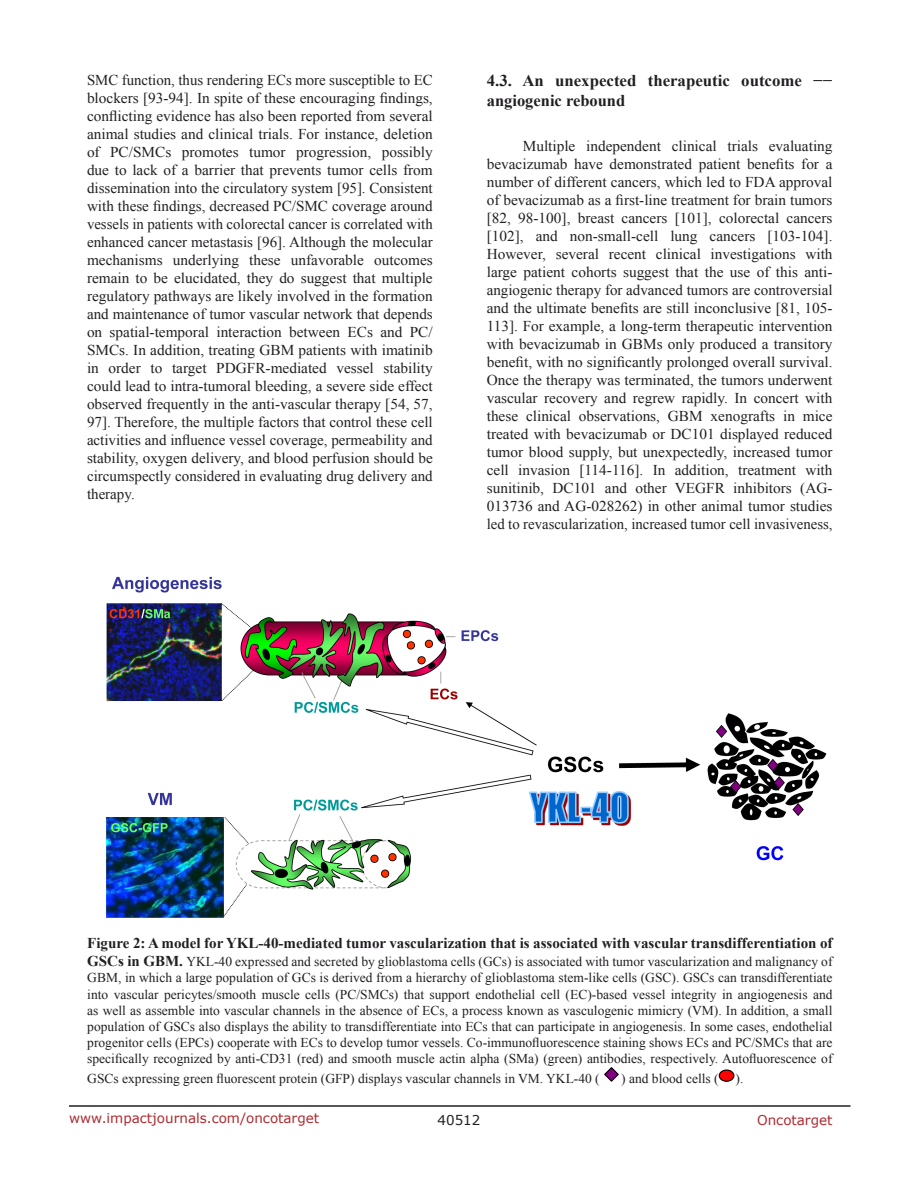
<style>
.page{position:relative;width:918px;height:1188px;background:#fff}
.page>*{position:absolute;margin:0;border:0;box-sizing:border-box;transform-origin:0 0}
.SubHeading{font:700 16.5px/19.8px "Times New Roman";color:#221f22}
.BodyText{font:15px/18px "Times New Roman";color:#221f22;text-align:justify}
.FigureText{font:700 15px "Times New Roman";color:#221f22}
.FigureText-2{font:13.5px/16.2px "Times New Roman";color:#221f22;text-align:justify}
.t1{font:13.5px "Verdana";color:#ac2b31}
.t2{font:13.5px "Verdana";color:#221f22}
.s1{font-weight:700;font-size:15px}
</style>
<div class="page">
<hr style="left:69px;top:1105px;width:781px;height:2px;background:#231f20">
<svg style="left:604px;top:1067px;width:15px;height:15px"></svg>
<div style="left:719px;top:1070px;width:15px;height:11px;background:#f00;border-radius:50%"></div>
<div style="left:719px;top:1070px;width:15px;height:12px;border:1px solid #000;border-radius:50%"></div>
<img style="left:106px;top:576px;width:721px;height:342px">
<p class="BodyText" style="left:87px;top:71px;width:347px">SMC function, thus rendering ECs more susceptible to EC blockers [93-94]. In spite of these encouraging findings, conflicting evidence has also been reported from several animal studies and clinical trials. For instance, deletion of PC/SMCs promotes tumor progression, possibly due to lack of a barrier that prevents tumor cells from dissemination into the circulatory system [95]. Consistent with these findings, decreased PC/SMC coverage around vessels in patients with colorectal cancer is correlated with enhanced cancer metastasis [96]. Although the molecular mechanisms underlying these unfavorable outcomes remain to be elucidated, they do suggest that multiple regulatory pathways are likely involved in the formation and maintenance of tumor vascular network that depends on spatial-temporal interaction between ECs and PC/ SMCs. In addition, treating GBM patients with imatinib in order to target PDGFR-mediated vessel stability could lead to intra-tumoral bleeding, a severe side effect observed frequently in the anti-vascular therapy [54, 57, 97]. Therefore, the multiple factors that control these cell activities and influence vessel coverage, permeability and stability, oxygen delivery, and blood perfusion should be circumspectly considered in evaluating drug delivery and therapy.</p>
<p class="SubHeading" style="left:487px;top:70px;width:347px">4.3. An unexpected therapeutic outcome −− angiogenic rebound</p>
<p class="BodyText" style="left:487px;top:137px;width:347px;text-indent:36px">Multiple independent clinical trials evaluating bevacizumab have demonstrated patient benefits for a number of different cancers, which led to FDA approval of bevacizumab as a first-line treatment for brain tumors [82, 98-100], breast cancers [101], colorectal cancers [102], and non-small-cell lung cancers [103-104].<br>However, several recent clinical investigations with large patient cohorts suggest that the use of this anti&shy;angiogenic therapy for advanced tumors are controversial and the ultimate benefits are still inconclusive [81, 105- 113]. For example, a long-term therapeutic intervention with bevacizumab in GBMs only produced a transitory benefit, with no significantly prolonged overall survival.<br>Once the therapy was terminated, the tumors underwent vascular recovery and regrew rapidly. In concert with these clinical observations, GBM xenografts in mice treated with bevacizumab or DC101 displayed reduced tumor blood supply, but unexpectedly, increased tumor cell invasion [114-116]. In addition, treatment with sunitinib, DC101 and other VEGFR inhibitors (AG-013736 and AG-028262) in other animal tumor studies led to revascularization, increased tumor cell invasiveness,</p>
<p class="FigureText" style="left:87px;top:933px;width:747px">Figure 2: A model for YKL-40-mediated tumor vascularization that is associated with vascular transdifferentiation of</p>
<p class="FigureText-2" style="left:87px;top:953px;width:747px"><span class="s1">GSCs in GBM.</span> YKL-40 expressed and secreted by glioblastoma cells (GCs) is associated with tumor vascularization and malignancy of GBM, in which a large population of GCs is derived from a hierarchy of glioblastoma stem-like cells (GSC). GSCs can transdifferentiate into vascular pericytes/smooth muscle cells (PC/SMCs) that support endothelial cell (EC)-based vessel integrity in angiogenesis and as well as assemble into vascular channels in the absence of ECs, a process known as vasculogenic mimicry (VM). In addition, a small population of GSCs also displays the ability to transdifferentiate into ECs that can participate in angiogenesis. In some cases, endothelial progenitor cells (EPCs) cooperate with ECs to develop tumor vessels. Co-immunofluorescence staining shows ECs and PC/SMCs that are specifically recognized by anti-CD31 (red) and smooth muscle actin alpha (SMa) (green) antibodies, respectively. Autofluorescence of</p>
<p class="FigureText-2" style="left:87px;top:1070px;width:514px">GSCs expressing green fluorescent protein (GFP) displays vascular channels in VM. YKL-40 (</p>
<p class="FigureText-2" style="left:621px;top:1070px;width:99px">) and blood cells (</p>
<p class="FigureText-2" style="left:736px;top:1070px;width:9px">).</p>
<p class="t1" style="left:69px;top:1109px;width:252px">www.impactjournals.com/oncotarget</p>
<p class="t2" style="left:438px;top:1111px;width:44px">40512</p>
<p class="t1" style="left:757px;top:1111px;width:77px">Oncotarget</p>
</div>
